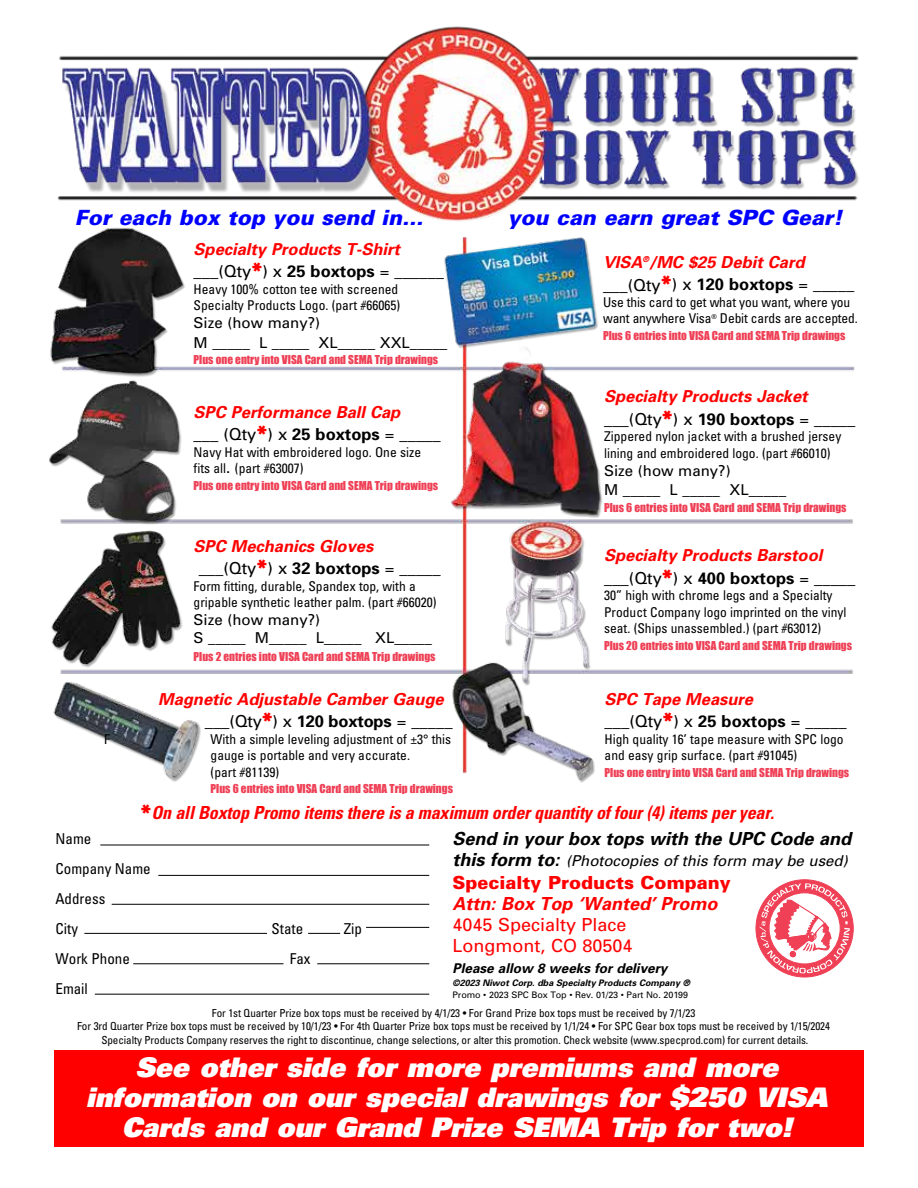
<style>
.page{position:relative;width:918px;height:1188px;background:#fff}
.page>*{position:absolute;margin:0;border:0;box-sizing:border-box;transform-origin:0 0}
.t1{font:italic 900 27px/30px "Univers";color:#fff;text-align:center}
.t2{font:italic 900 21px "Univers";color:#00f}
.t3{font:italic 700 condensed 18px "Univers";letter-spacing:-.01em;color:#f00}
.t4{font:italic 700 18px "Univers";color:#000}
.t5{font:18px/21px "Univers";color:#f00}
.t6{font:900 18px "Univers";color:#f00}
.t7{font:italic 700 18px "Univers";color:#f00}
.t8{font:italic 700 16.5px/22.5px "Univers";color:#f00}
.t9{font:16.5px/22.5px "Univers";color:#000}
.t10{font:15px/19.5px "Univers";color:#000}
.t11{font:condensed 15px/30px "Univers";color:#000}
.t12{font:italic 15px "Univers";color:#000}
.t13{font:condensed 13.5px/16.5px "Univers";color:#000}
.t14{font:italic 700 13.5px "Univers";color:#000}
.t15{font:11.25px "Impact";color:#ef4056}
.t16{font:condensed 11.1px/13.4px "Univers";letter-spacing:-.01em;color:#000;text-align:center}
.t17{font:italic 700 9px "Univers";color:#000}
.t18{font:9px "Univers";letter-spacing:-.01em;color:#000}
.s1{font-weight:400;font-style:normal;color:#000}
.s2{font-weight:900;font-style:normal;font-size:28.5px}
.s3{font-style:normal;color:#000}
.s4{font-stretch:normal;font-size:15px}
.s5{font-weight:700;font-style:italic;color:#f00}
.s6{font-weight:900;font-size:28.5px;color:#f00}
.s7{font-weight:700}
.s8{font-weight:900;font-style:normal;font-stretch:normal;font-size:28.5px}
.s9{font-weight:700;font-size:18px}
</style>
<div class="page">
<img style="left:49px;top:26px;width:810px;height:969px">
<hr style="left:366px;top:927px;width:63px;height:1px;background:#000">
<hr style="left:100px;top:845px;width:329px;height:1px;background:#000">
<hr style="left:158px;top:875px;width:271px;height:1px;background:#000">
<hr style="left:112px;top:904px;width:317px;height:1px;background:#000">
<hr style="left:84px;top:933px;width:183px;height:1px;background:#000">
<hr style="left:308px;top:933px;width:32px;height:1px;background:#000">
<hr style="left:133px;top:963px;width:151px;height:1px;background:#000">
<hr style="left:317px;top:963px;width:112px;height:1px;background:#000">
<hr style="left:95px;top:994px;width:334px;height:1px;background:#000">
<svg style="left:760px;top:883px;width:90px;height:91px"></svg>
<div style="left:54px;top:1050px;width:810px;height:97px;background:#f00"></div>
<h2 class="t2" style="left:75px;top:204px;width:350px">For each box top you send in...</h2>
<h2 class="t2" style="left:508px;top:204px;width:336px">you can earn great SPC Gear!</h2>
<p class="t8" style="left:603px;top:250px;width:253px">VISA<sup>®</sup>/MC $25 Debit Card <span class="s1">___(Qty</span><span class="s2">*</span><span class="s1">) x</span> <span class="s3">120 boxtops</span> <span class="s1">= _____</span></p>
<p class="t13" style="left:603px;top:294px;width:256px">Use this card to get what you want, where you want anywhere Visa<sup>®</sup> Debit cards are accepted.</p>
<p class="t15" style="left:603px;top:327px;width:244px">Plus 6 entries into VISA Card and SEMA Trip drawings</p>
<p class="t8" style="left:194px;top:237px;width:252px">Specialty Products T-Shirt <span class="s1">___(Qty</span><span class="s2">*</span><span class="s1">) x</span> <span class="s3">25 boxtops</span> <span class="s1">= ______</span></p>
<p class="t13" style="left:194px;top:280px;width:208px">Heavy 100% cotton tee with screened<br>Specialty Products Logo. (part #66065)</p>
<p class="t10" style="left:194px;top:313px;width:255px">Size (how many?)<br>M _____ L _____ XL_____ XXL_____</p>
<p class="t15" style="left:194px;top:351px;width:246px">Plus one entry into VISA Card and SEMA Trip drawings</p>
<p class="t8" style="left:194px;top:400px;width:249px">SPC Performance Ball Cap<br><span class="s1">___ (Qty</span><span class="s2">*</span><span class="s1">) x</span> <span class="s3">25 boxtops</span> <span class="s1">= _____</span></p>
<p class="t13" style="left:194px;top:443px;width:229px">Navy Hat with embroidered logo. One size fits all<span class="s4">.</span> (part #63007)</p>
<p class="t15" style="left:194px;top:477px;width:246px">Plus one entry into VISA Card and SEMA Trip drawings</p>
<p class="t8" style="left:199px;top:534px;width:244px;text-indent:-5px">SPC Mechanics Gloves <span class="s1">___(Qty</span><span class="s2">*</span><span class="s1">) x</span> <span class="s3">32 boxtops</span> <span class="s1">= _____</span></p>
<p class="t13" style="left:194px;top:577px;width:244px">Form fitting, durable, Spandex top, with a gripable synthetic leather palm. (part #66020)</p>
<p class="t10" style="left:194px;top:611px;width:240px;line-height:18px">Size (how many?)<br>S _____ M_____ L_____ XL_____</p>
<p class="t15" style="left:194px;top:648px;width:243px">Plus 2 entries into VISA Card and SEMA Trip drawings</p>
<p class="t8" style="left:205px;top:687px;width:249px;text-indent:-47px">Magnetic Adjustable Camber Gauge <span class="s1">___(Qty</span><span class="s2">*</span><span class="s1">) x</span> <span class="s3">120 boxtops</span> <span class="s1">= _____</span></p>
<p class="t13" style="left:104px;top:730px;width:7px">F</p>
<p class="t13" style="left:211px;top:730px;width:242px">With a simple leveling adjustment of ±3° this gauge is portable and very accurate.<br>(part #81139)</p>
<p class="t15" style="left:211px;top:780px;width:244px">Plus 6 entries into VISA Card and SEMA Trip drawings</p>
<p class="t8" style="left:604px;top:384px;width:253px">Specialty Products Jacket <span class="s1">___(Qty</span><span class="s2">*</span><span class="s1">) x</span> <span class="s3">190 boxtops</span> <span class="s1">= _____</span></p>
<p class="t13" style="left:604px;top:428px;width:239px">Zippered nylon jacket with a brushed jersey lining and embroidered logo. (part #66010)</p>
<p class="t10" style="left:604px;top:460px;width:184px">Size (how many?)<br>M _____ L _____ XL_____</p>
<p class="t15" style="left:604px;top:498px;width:244px">Plus 6 entries into VISA Card and SEMA Trip drawings</p>
<p class="t8" style="left:604px;top:544px;width:253px">Specialty Products Barstool <span class="s1">___(Qty</span><span class="s2">*</span><span class="s1">) x</span> <span class="s3">400 boxtops</span> <span class="s1">= _____</span></p>
<p class="t13" style="left:604px;top:587px;width:244px">30” high with chrome legs and a Specialty<br>Product Company logo imprinted on the vinyl seat. (Ships unassembled.) (part #63012)</p>
<p class="t15" style="left:604px;top:637px;width:249px">Plus 20 entries into VISA Card and SEMA Trip drawings</p>
<p class="t9" style="left:605px;top:687px;width:244px"><span class="s5">SPC Tape Measure<br></span>___(Qty<span class="s6">*</span>) x <span class="s7">25 boxtops</span> = _____</p>
<p class="t13" style="left:605px;top:730px;width:241px">High quality 16’ tape measure with SPC logo and easy grip surface. (part #91045)</p>
<p class="t15" style="left:605px;top:763px;width:246px">Plus one entry into VISA Card and SEMA Trip drawings</p>
<h3 class="t3" style="left:140px;top:801px;width:635px"><span class="s8">*</span>On all Boxtop Promo items there is a maximum order quantity of four (4) items per year.</h3>
<h3 class="t4" style="left:453px;top:827px;width:400px">Send in your box tops with the UPC Code and</h3>
<p class="t12" style="left:453px;top:851px;width:397px"><span class="s9">this form to:</span> (Photocopies of this form may be used)</p>
<h3 class="t6" style="left:453px;top:871px;width:280px">Specialty Products Company</h3>
<h3 class="t7" style="left:453px;top:892px;width:267px">Attn: Box Top ‘Wanted’ Promo</h3>
<h3 class="t5" style="left:453px;top:913px;width:182px">4045 Specialty Place<br>Longmont, CO 80504</h3>
<p class="t14" style="left:453px;top:959px;width:216px">Please allow 8 weeks for delivery</p>
<p class="t17" style="left:453px;top:977px;width:239px">©2023 Niwot Corp. dba Specialty Products Company ®</p>
<p class="t18" style="left:453px;top:989px;width:237px">Promo • 2023 SPC Box Top • Rev. 01/23 • Part No. 20199</p>
<p class="t16" style="left:77px;top:1006px;width:754px">For 1st Quarter Prize box tops must be received by 4/1/23 • For Grand Prize box tops must be received by 7/1/23<br>For 3rd Quarter Prize box tops must be received by 10/1/23 • For 4th Quarter Prize box tops must be received by 1/1/24 • For SPC Gear box tops must be received by 1/15/2024<br>Specialty Products Company reserves the right to discontinue, change selections, or alter this promotion. Check website (www.specprod.com) for current details.</p>
<h1 class="t1" style="left:86px;top:1051px;width:743px">See other side for more premiums and more information on our special drawings for $250 VISA<br>Cards and our Grand Prize SEMA Trip for two!</h1>
<p class="t11" style="left:56px;top:824px;width:97px">Name<br>Company Name<br>Address<br>City</p>
<p class="t11" style="left:272px;top:914px;width:33px">State</p>
<p class="t11" style="left:344px;top:914px;width:20px">Zip</p>
<p class="t11" style="left:56px;top:944px;width:76px">Work Phone</p>
<p class="t11" style="left:290px;top:944px;width:22px">Fax</p>
<p class="t11" style="left:56px;top:974px;width:34px">Email</p>
</div>
